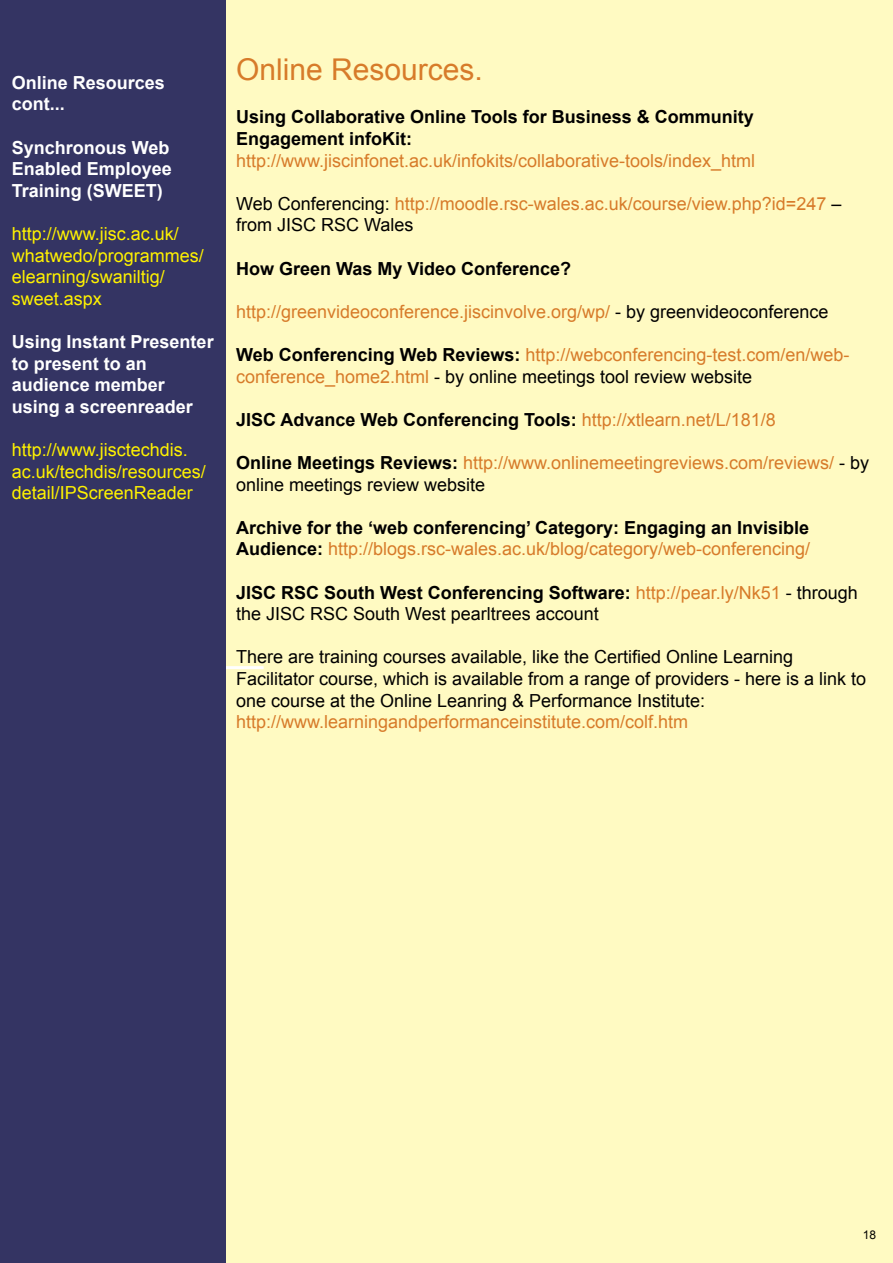
<style>
.page{position:relative;width:893px;height:1263px;background:#fffac2}
.page>*{position:absolute;margin:0;border:0;box-sizing:border-box;transform-origin:0 0}
.t1{font:30px "Arial";color:#d77b2a}
.t2{font:18px/21.6px "Arial";color:#d77b2a}
.t3{font:700 18px/21.6px "Arial";color:#000}
.t4{font:18px/21.6px "Arial";color:#000}
.t5{font:18px/21.6px "Arial";color:#fff200}
.t6{font:700 18px/21.6px "Arial";color:#fff}
.t7{font:12px "Arial";color:#000}
.s1{color:#000}
.s2{font-weight:700;color:#000}
.s3{font-weight:400;color:#d77b2a}
.s4{font-weight:700}
.s5{color:#d77b2a}
</style>
<div class="page">
<hr style="left:15px;top:666px;width:249px;height:3px;background:#fff">
<div style="left:0;top:0;width:225px;height:1263px;background:#343463"></div>
<p class="t6" style="left:12px;top:72px;width:155px">Online Resources cont...</p>
<p class="t6" style="left:12px;top:137px;width:162px">Synchronous Web<br>Enabled Employee<br>Training (SWEET)</p>
<p class="t5" style="left:12px;top:223px;width:194px">http://www.jisc.ac.uk/ whatwedo/programmes/ elearning/swaniltig/ sweet.aspx</p>
<p class="t6" style="left:12px;top:331px;width:203px">Using Instant Presenter to present to an audience member using a screenreader</p>
<p class="t5" style="left:12px;top:439px;width:196px">http://www.jisctechdis. ac.uk/techdis/resources/ detail/IPScreenReader</p>
<h1 class="t1" style="left:236px;top:50px;width:248px">Online Resources.</h1>
<p class="t3" style="left:236px;top:107px;width:519px">Using Collaborative Online Tools for Business &amp; Community<br>Engagement infoKit:</p>
<p class="t2" style="left:236px;top:150px;width:521px">http://www.jiscinfonet.ac.uk/infokits/collaborative-tools/index_html</p>
<p class="t2" style="left:236px;top:193px;width:607px"><span class="s1">Web Conferencing:</span> http://moodle.rsc-wales.ac.uk/course/view.php?id=247 <span class="s1">– from JISC RSC Wales</span></p>
<p class="t3" style="left:236px;top:258px;width:337px">How Green Was My Video Conference?</p>
<p class="t2" style="left:236px;top:301px;width:594px">http://greenvideoconference.jiscinvolve.org/wp/ <span class="s1">- by greenvideoconference</span></p>
<p class="t2" style="left:236px;top:344px;width:615px"><span class="s2">Web Conferencing Web Reviews:</span> http://webconferencing-test.com/en/web&shy;conference_home2.html <span class="s1">- by online meetings tool review website</span></p>
<p class="t3" style="left:236px;top:409px;width:541px">JISC Advance Web Conferencing Tools: <span class="s3">http://xtlearn.net/L/181/8</span></p>
<p class="t2" style="left:236px;top:452px;width:635px"><span class="s2">Online Meetings Reviews:</span> http://www.onlinemeetingreviews.com/reviews/ <span class="s1">- by online meetings review website</span></p>
<p class="t3" style="left:236px;top:517px;width:576px">Archive for the ‘web conferencing’ Category: Engaging an Invisible<br>Audience: <span class="s3">http://blogs.rsc-wales.ac.uk/blog/category/web-conferencing/</span></p>
<p class="t4" style="left:236px;top:582px;width:623px"><span class="s4">JISC RSC South West Conferencing Software:</span> <span class="s5">http://pear.ly/Nk51</span> - through the JISC RSC South West pearltrees account</p>
<p class="t4" style="left:236px;top:646px;width:632px">There are training courses available, like the Certified Online Learning<br>Facilitator course, which is available from a range of providers - here is a link to one course at the Online Leanring &amp; Performance Institute:</p>
<p class="t2" style="left:236px;top:711px;width:454px">http://www.learningandperformanceinstitute.com/colf.htm</p>
<p class="t7" style="left:863px;top:1227px;width:15px">18</p>
</div>
